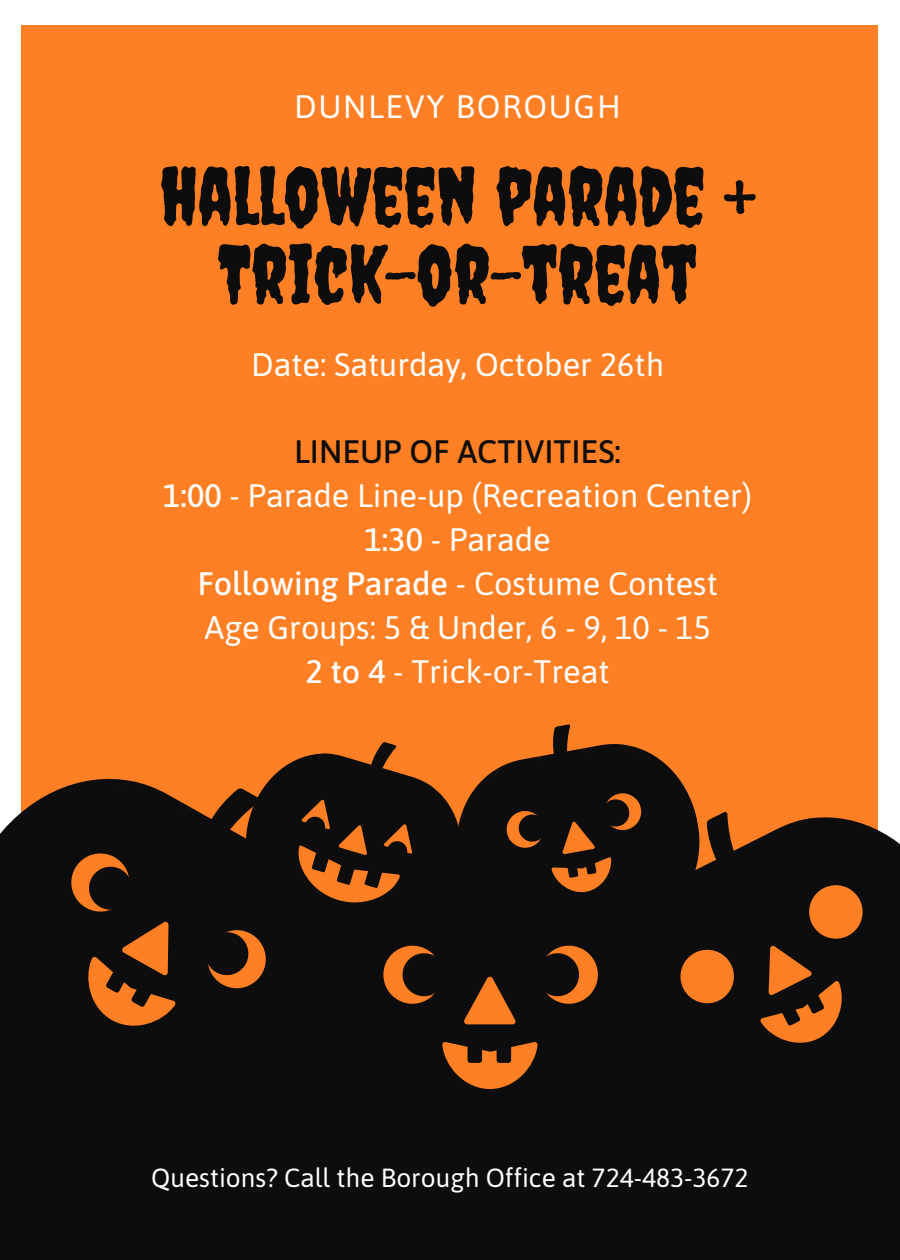
<style>
.page{position:relative;width:900px;height:1260px;background:#fff}
.page>*{position:absolute;margin:0;border:0;box-sizing:border-box;transform-origin:0 0}
.t1{font:80px/78px "Creepster";color:#0e0d0d;text-align:center}
.t2{font:32.5px/43.8px "Asap";color:#fff;text-align:center}
.t3{font:32.5px "Asap";letter-spacing:.05em;color:#fff}
.t4{font:26.25px "Asap";color:#fff}
.s1{font-weight:500;color:#0e0d0d}
.s2{font-weight:500}
</style>
<div class="page">
<div style="left:21px;top:25px;width:857px;height:1095px;background:#ff8024"></div>
<div style="left:0;top:1020px;width:900px;height:240px;background:#0e0d0d"></div>
<svg style="left:0;top:724px;width:900px;height:365px"></svg>
<p class="t3" style="left:294px;top:88px;width:328px">DUNLEVY BOROUGH</p>
<h1 class="t1" style="left:159px;top:157px;width:598px">HALLOWEEN PARADE +<br>TRICK-OR-TREAT</h1>
<p class="t2" style="left:251px;top:342px;width:414px">Date: Saturday, October 26th</p>
<p class="t2" style="left:163px;top:430px;width:590px"><span class="s1">LINEUP OF ACTIVITIES:<br></span><span class="s2">1:00</span> - Parade Line-up (Recreation Center)<br><span class="s2">1:30</span> - Parade<br><span class="s2">Following Parade</span> - Costume Contest<br>Age Groups: 5 &amp; Under, 6 - 9, 10 - 15<br><span class="s2">2 to 4</span> - Trick-or-Treat</p>
<p class="t4" style="left:151px;top:1163px;width:599px">Questions? Call the Borough Office at 724-483-3672</p>
</div>
